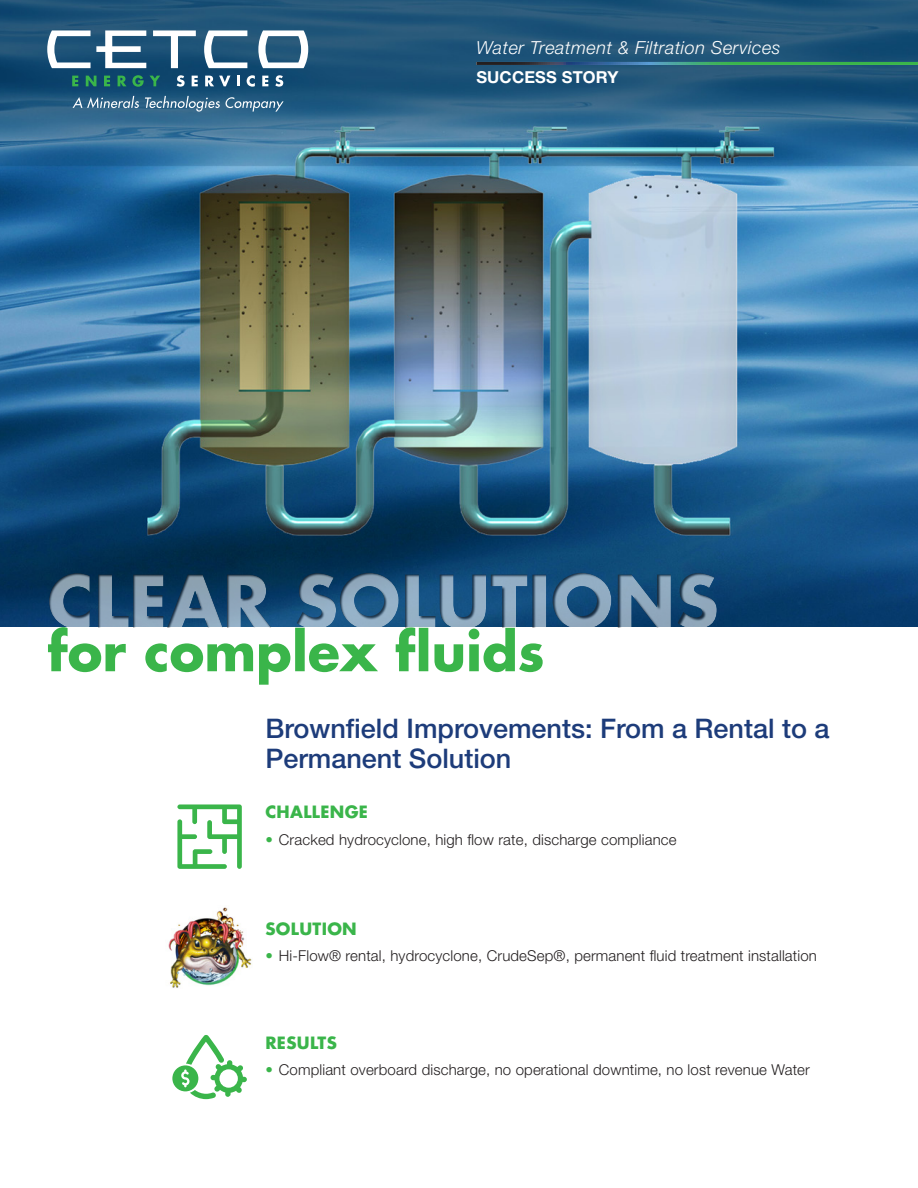
<style>
.page{position:relative;width:918px;height:1188px;background:#fff}
.page>*{position:absolute;margin:0;border:0;box-sizing:border-box;transform-origin:0 0}
.t1{font:500 27px/30px "Helvetica Neue LT Std";color:#1d3c7a}
.Product_Line{font:italic 300 18px "Helvetica Neue LT Std";letter-spacing:.03em;color:#fff}
.Subtitles{font:700 16.5px "Futura Std";letter-spacing:.02em;color:#3ab54a}
.Success_Story{font:700 16.5px "Helvetica Neue LT Std";letter-spacing:.01em;color:#fff}
.t2{font:300 15px "Helvetica Neue LT Std";letter-spacing:.01em;color:#231f20}
.s1{color:#3ab54a}
</style>
<div class="page">
<img style="left:0;top:0;width:918px;height:627px">
<svg style="left:177px;top:804px;width:65px;height:65px"></svg>
<svg style="left:172px;top:1035px;width:75px;height:64px"></svg>
<img style="left:168px;top:907px;width:84px;height:81px">
<svg style="left:47px;top:30px;width:99px;height:38px"></svg>
<svg style="left:153px;top:30px;width:43px;height:38px"></svg>
<svg style="left:204px;top:30px;width:43px;height:38px"></svg>
<svg style="left:258px;top:30px;width:50px;height:38px"></svg>
<svg style="left:72px;top:76px;width:6px;height:10px"></svg>
<svg style="left:86px;top:76px;width:10px;height:10px"></svg>
<svg style="left:104px;top:76px;width:6px;height:10px"></svg>
<svg style="left:118px;top:75px;width:42px;height:12px"></svg>
<svg style="left:177px;top:75px;width:8px;height:12px"></svg>
<svg style="left:192px;top:76px;width:6px;height:10px"></svg>
<svg style="left:205px;top:76px;width:25px;height:10px"></svg>
<svg style="left:237px;top:76px;width:3px;height:10px"></svg>
<svg style="left:247px;top:75px;width:8px;height:12px"></svg>
<svg style="left:262px;top:76px;width:6px;height:10px"></svg>
<svg style="left:275px;top:75px;width:8px;height:12px"></svg>
<svg style="left:73px;top:96px;width:66px;height:12px"></svg>
<svg style="left:145px;top:96px;width:139px;height:16px;background:#4f7c9a"></svg>
<svg style="left:48px;top:630px;width:495px;height:55px"></svg>
<svg style="left:48px;top:572px;width:670px;height:58px;background:#507695"></svg>
<hr style="left:476px;top:62px;width:442px;height:3px;background:#fff">
<p class="Product_Line" style="left:476px;top:37px;width:306px">Water Treatment &amp; Filtration Services</p>
<p class="Success_Story" style="left:476px;top:67px;width:143px">SUCCESS STORY</p>
<p class="t1" style="left:265px;top:713px;width:566px">Brownfield Improvements: From a Rental to a<br>Permanent Solution</p>
<p class="Subtitles" style="left:265px;top:801px;width:104px">CHALLENGE</p>
<p class="t2" style="left:265px;top:830px;width:413px"><span class="s1">•</span> Cracked hydrocyclone, high flow rate, discharge compliance</p>
<p class="Subtitles" style="left:265px;top:918px;width:93px">SOLUTION</p>
<p class="t2" style="left:265px;top:947px;width:553px"><span class="s1">•</span> Hi-Flow® rental, hydrocyclone, CrudeSep®, permanent fluid treatment installation</p>
<p class="Subtitles" style="left:265px;top:1031px;width:73px">RESULTS</p>
<p class="t2" style="left:265px;top:1061px;width:546px"><span class="s1">•</span> Compliant overboard discharge, no operational downtime, no lost revenue Water</p>
</div>
